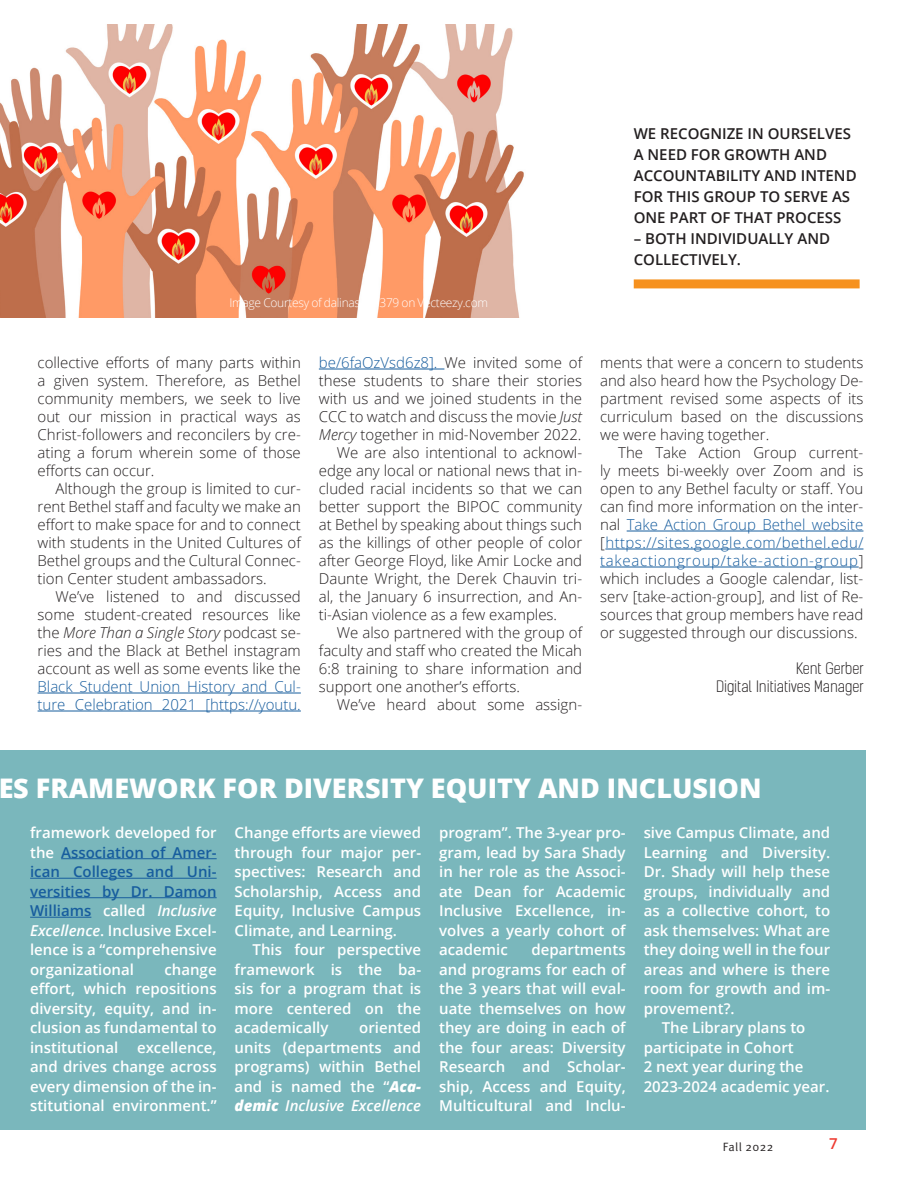
<style>
.page{position:relative;width:918px;height:1188px;background:#fff}
.page>*{position:absolute;margin:0;border:0;box-sizing:border-box;transform-origin:0 0}
.t1{font:800 27px "Open Sans";color:#fff}
.Paragraph___tab{font:300 15px/18px "Open Sans";color:#231f20;text-align:justify}
.Paragraph___tab-2{font:600 15px/19.5px "Open Sans";color:#fff;text-align:justify}
.t2{font:600 15px/21px "Open Sans";color:#231f20}
.Paragraph___tab-3{font:300 15px "Kelson Sans";color:#231f20}
.t3{font:600 15px "Open Sans";color:#ee3b31}
.Newsletter{font:300 12px "Open Sans";letter-spacing:-.025em;color:#fff}
.t4{font:12px "Meta Pro Norm";letter-spacing:.03em;color:#231f20}
.s1{font-style:italic}
.s2{color:#175d9e}
.s3{font-weight:800;font-style:italic}
</style>
<div class="page">
<img style="left:0;top:24px;width:524px;height:293px">
<div style="left:634px;top:279px;width:226px;height:9px;background:#f6911e"></div>
<div style="left:0;top:751px;width:865px;height:379px;background:#7ab7bc"></div>
<hr style="left:38px;top:693px;width:263px;height:1px;background:#175d9e">
<hr style="left:38px;top:711px;width:263px;height:1px;background:#175d9e">
<hr style="left:319px;top:369px;width:125px;height:1px;background:#175d9e">
<hr style="left:627px;top:531px;width:236px;height:1px;background:#175d9e">
<hr style="left:605px;top:549px;width:258px;height:1px;background:#175d9e">
<hr style="left:600px;top:567px;width:259px;height:1px;background:#175d9e">
<hr style="left:61px;top:858px;width:156px;height:1px;background:#175d9e">
<hr style="left:30px;top:878px;width:187px;height:1px;background:#175d9e">
<hr style="left:30px;top:897px;width:187px;height:1px;background:#175d9e">
<hr style="left:30px;top:917px;width:61px;height:1px;background:#175d9e">
<p class="Newsletter" style="left:230px;top:294px;width:260px">Image Courtesy of dalinas563379 on Vecteezy.com</p>
<p class="t2" style="left:634px;top:123px;width:224px">WE RECOGNIZE IN OURSELVES<br>A NEED FOR GROWTH AND<br>ACCOUNTABILITY AND INTEND<br>FOR THIS GROUP TO SERVE AS<br>ONE PART OF THAT PROCESS</p>
<p class="t2" style="left:634px;top:228px;width:198px">– BOTH INDIVIDUALLY AND<br>COLLECTIVELY.</p>
<p class="Paragraph___tab" style="left:38px;top:353px;width:265px">collective efforts of many parts within a given system. Therefore, as Bethel community members, we seek to live out our mission in practical ways as Christ-followers and reconcilers by cre&shy;ating a forum wherein some of those efforts can occur.</p>
<p class="Paragraph___tab" style="left:38px;top:479px;width:265px;text-indent:18px">Although the group is limited to cur&shy;rent Bethel staff and faculty we make an effort to make space for and to connect with students in the United Cultures of Bethel groups and the Cultural Connec&shy;tion Center student ambassadors.</p>
<p class="Paragraph___tab" style="left:38px;top:587px;width:265px;text-indent:18px">We’ve listened to and discussed some student-created resources like the <span class="s1">More Than a Single Story</span> podcast se&shy;ries and the Black at Bethel instagram account as well as some events like the <span class="s2">Black Student Union History and Cul&shy;ture Celebration 2021 [https://youtu.</span></p>
<p class="Paragraph___tab" style="left:319px;top:353px;width:265px"><span class="s2">be/6faOzVsd6z8].</span> We invited some of these students to share their stories with us and we joined students in the CCC to watch and discuss the movie <span class="s1">Just Mercy</span> together in mid-November 2022.</p>
<p class="Paragraph___tab" style="left:319px;top:443px;width:265px;text-indent:18px">We are also intentional to acknowl&shy;edge any local or national news that in&shy;cluded racial incidents so that we can better support the BIPOC community at Bethel by speaking about things such as the killings of other people of color after George Floyd, like Amir Locke and Daunte Wright, the Derek Chauvin tri&shy;al, the January 6 insurrection, and An&shy;ti-Asian violence as a few examples.</p>
<p class="Paragraph___tab" style="left:319px;top:623px;width:265px;text-indent:18px">We also partnered with the group of faculty and staff who created the Micah 6:8 training to share information and support one another’s efforts.</p>
<p class="Paragraph___tab" style="left:337px;top:695px;width:247px">We’ve heard about some assign-</p>
<p class="Paragraph___tab" style="left:600px;top:353px;width:265px">ments that were a concern to students and also heard how the Psychology De&shy;partment revised some aspects of its curriculum based on the discussions we were having together.</p>
<p class="Paragraph___tab" style="left:600px;top:443px;width:265px;text-indent:18px">The Take Action Group current&shy;ly meets bi-weekly over Zoom and is open to any Bethel faculty or staff. You can find more information on the inter&shy;nal <span class="s2">Take Action Group Bethel website </span>[<span class="s2">https://sites.google.com/bethel.edu/ takeactiongroup/take-action-group</span>] which includes a Google calendar, list&shy;serv [take-action-group], and list of Re&shy;sources that group members have read or suggested through our discussions.</p>
<p class="Paragraph___tab-3" style="left:796px;top:659px;width:69px">Kent Gerber</p>
<p class="Paragraph___tab-3" style="left:716px;top:677px;width:149px">Digital Initiatives Manager</p>
<h1 class="t1" style="left:-2px;top:768px;width:765px">ES FRAMEWORK FOR DIVERSITY EQUITY AND INCLUSION</h1>
<p class="Paragraph___tab-2" style="left:30px;top:823px;width:188px">framework developed for the <span class="s2">Association of Amer&shy;ican Colleges and Uni&shy;versities by Dr. Damon Williams</span> called <span class="s1">Inclusive Excellence</span>. Inclusive Excel&shy;lence is a “comprehensive organizational</p>
<p class="Paragraph___tab-2" style="left:30px;top:959px;width:188px;text-indent:134px">change effort, which repositions diversity, equity, and in&shy;clusion as fundamental to institutional</p>
<p class="Paragraph___tab-2" style="left:30px;top:1037px;width:188px;text-indent:107px">excellence, and drives change across every dimension of the in&shy;stitutional environment.”</p>
<p class="Paragraph___tab-2" style="left:235px;top:823px;width:188px">Change efforts are viewed through four major per&shy;spectives: Research and Scholarship, Access and Equity, Inclusive Campus Climate, and Learning.</p>
<p class="Paragraph___tab-2" style="left:235px;top:940px;width:188px;text-indent:18px">This four perspective framework is the ba&shy;sis for a program that is more centered on the academically</p>
<p class="Paragraph___tab-2" style="left:235px;top:1018px;width:188px;text-indent:125px">oriented units (departments and programs) within Bethel and is named the “<span class="s3">Aca&shy;demic</span> <span class="s1">Inclusive Excellence</span></p>
<p class="Paragraph___tab-2" style="left:439px;top:823px;width:188px">program”. The 3-year pro&shy;gram, lead by Sara Shady in her role as the Associ&shy;ate Dean for Academic Inclusive Excellence, in&shy;volves a yearly cohort of academic</p>
<p class="Paragraph___tab-2" style="left:439px;top:940px;width:188px;text-indent:92px">departments and programs for each of the 3 years that will eval&shy;uate themselves on how they are doing in each of the four areas: Diversity Research and Scholar&shy;ship, Access and Equity, Multicultural and Inclu-</p>
<p class="Paragraph___tab-2" style="left:644px;top:823px;width:188px">sive Campus Climate, and Learning and Diversity.<br>Dr. Shady will help these groups, individually and as a collective cohort, to ask themselves: What are they doing well in the four areas and where is there room for growth and im&shy;provement?.</p>
<p class="Paragraph___tab-2" style="left:644px;top:1018px;width:187px;text-align:left;text-indent:18px">The Library plans to participate in Cohort<br>2 next year during the<br>2023-2024 academic year.</p>
<p class="t4" style="left:723px;top:1138px;width:52px">Fall 2022</p>
<p class="t3" style="left:829px;top:1133px;width:10px">7</p>
</div>
